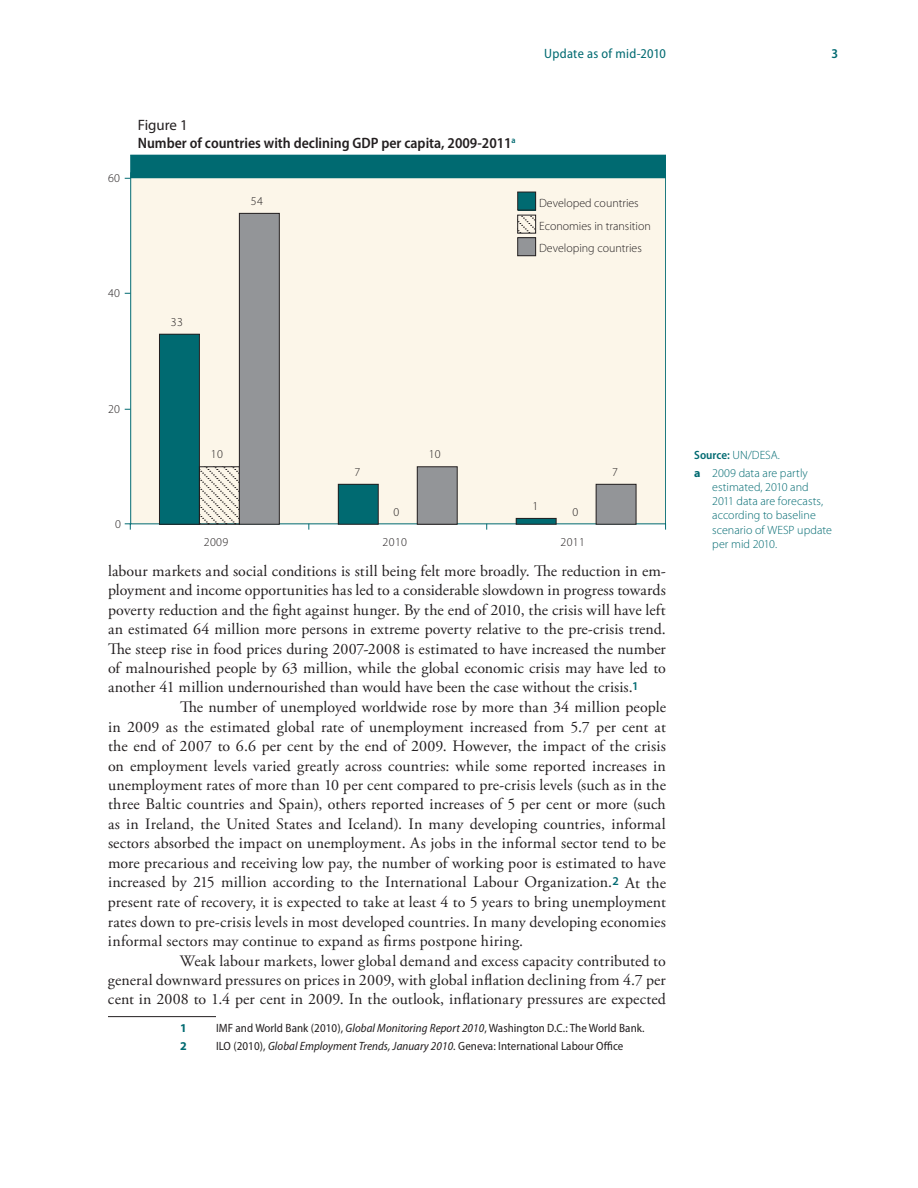
<style>
.page{position:relative;width:918px;height:1188px;background:#fff}
.page>*{position:absolute;margin:0;border:0;box-sizing:border-box;transform-origin:0 0}
.t1{font:15.9px "Adobe Garamond Pro";letter-spacing:.01em;color:#231f20}
.t2{font:600 semi-condensed 15px/18px "Myriad Pro";color:#231f20}
.t3{font:semi-condensed 13.5px "Myriad Pro";letter-spacing:.02em;color:#006a71}
.t4{font:600 semi-condensed 13.5px "Myriad Pro";color:#006a71}
.t5{font:semi-condensed 12px "Myriad Pro";letter-spacing:.005em;color:#231f20}
.t6{font:300 12px/14.2px "Myriad Pro";color:#006a71}
.t7{font:300 12px/22.8px "Myriad Pro";color:#231f20}
.t8{font:700 12px "Myriad Pro";color:#006a71}
.s1{font-weight:400;font-stretch:normal}
.s2{font-weight:600;font-stretch:semi-condensed}
.s3{font-weight:700}
.s4{font-style:italic}
</style>
<div class="page">
<hr style="left:108px;top:1016px;width:108px;height:1px;background:#231f20">
<div style="left:131px;top:172px;width:535px;height:352px;background:#fcf6e9"></div>
<div style="left:131px;top:155px;width:535px;height:23px;background:#006a71"></div>
<div style="left:159px;top:334px;width:40px;height:190px;background:#006a71"></div>
<div style="left:159px;top:334px;width:41px;height:190px;border:1px solid #231f20"></div>
<div style="left:338px;top:484px;width:40px;height:40px;background:#006a71"></div>
<div style="left:338px;top:484px;width:40px;height:40px;border:1px solid #231f20"></div>
<div style="left:516px;top:518px;width:40px;height:6px;background:#006a71"></div>
<div style="left:516px;top:518px;width:40px;height:6px;border:1px solid #231f20"></div>
<svg style="left:201px;top:469px;width:37px;height:53px"></svg>
<div style="left:199px;top:467px;width:41px;height:57px;border:1px solid #231f20"></div>
<div style="left:239px;top:213px;width:40px;height:311px;background:#939598"></div>
<div style="left:239px;top:213px;width:41px;height:311px;border:1px solid #231f20"></div>
<div style="left:417px;top:467px;width:40px;height:57px;background:#939598"></div>
<div style="left:417px;top:467px;width:40px;height:57px;border:1px solid #231f20"></div>
<div style="left:596px;top:484px;width:40px;height:40px;background:#939598"></div>
<div style="left:596px;top:484px;width:40px;height:40px;border:1px solid #231f20"></div>
<svg style="left:125px;top:524px;width:6px;height:5px"></svg>
<div style="left:518px;top:192px;width:18px;height:18px;background:#006a71"></div>
<div style="left:518px;top:192px;width:18px;height:18px;border:1px solid #231f20"></div>
<svg style="left:520px;top:217px;width:14px;height:14px"></svg>
<div style="left:518px;top:215px;width:18px;height:18px;border:1px solid #231f20"></div>
<div style="left:518px;top:238px;width:18px;height:18px;background:#939598"></div>
<div style="left:518px;top:237px;width:18px;height:19px;border:1px solid #231f20"></div>
<p class="t7" style="left:108px;top:166px;width:14px">60</p>
<p class="t2" style="left:138px;top:116px;width:379px"><span class="s1">Figure 1<br></span>Number of countries with declining GDP per capita, 2009-2011<sup>a</sup></p>
<p class="t7" style="left:251px;top:189px;width:14px">54</p>
<p class="t7" style="left:108px;top:281px;width:14px">40</p>
<p class="t7" style="left:171px;top:310px;width:14px">33</p>
<p class="t3" style="left:544px;top:46px;width:123px">Update as of mid-2010</p>
<p class="t4" style="left:832px;top:46px;width:8px">3</p>
<p class="t7" style="left:539px;top:191px;width:113px">Developed countries<br>Economies in transition<br>Developing countries</p>
<p class="t7" style="left:108px;top:397px;width:14px">20</p>
<p class="t7" style="left:115px;top:512px;width:7px">0</p>
<p class="t7" style="left:211px;top:443px;width:14px">10</p>
<p class="t7" style="left:354px;top:460px;width:7px">7</p>
<p class="t7" style="left:429px;top:443px;width:14px">10</p>
<p class="t7" style="left:532px;top:494px;width:7px">1</p>
<p class="t7" style="left:394px;top:500px;width:7px">0</p>
<p class="t7" style="left:572px;top:500px;width:7px">0</p>
<p class="t7" style="left:204px;top:530px;width:26px">2009</p>
<p class="t7" style="left:383px;top:530px;width:26px">2010</p>
<p class="t7" style="left:561px;top:530px;width:26px">2011</p>
<p class="t7" style="left:612px;top:460px;width:7px">7</p>
<p class="t6" style="left:694px;top:446px;width:115px;line-height:18px"><span class="s2">Source:</span> UN/DESA.<br><span class="s3">a</span> 2009 data are partly</p>
<p class="t6" style="left:712px;top:480px;width:121px">estimated, 2010 and<br>2011 data are forecasts, according to baseline scenario of WESP update per mid 2010.</p>
<p class="t1" style="left:108px;top:561px;width:559px">labour markets and social conditions is still being felt more broadly. The reduction in em-</p>
<p class="t1" style="left:108px;top:580px;width:559px">ployment and income opportunities has led to a considerable slowdown in progress towards</p>
<p class="t1" style="left:108px;top:600px;width:559px">poverty reduction and the fight against hunger. By the end of 2010, the crisis will have left</p>
<p class="t1" style="left:108px;top:619px;width:559px">an estimated 64 million more persons in extreme poverty relative to the pre-crisis trend.</p>
<p class="t1" style="left:108px;top:639px;width:559px">The steep rise in food prices during 2007-2008 is estimated to have increased the number</p>
<p class="t1" style="left:108px;top:658px;width:559px">of malnourished people by 63 million, while the global economic crisis may have led to</p>
<p class="t1" style="left:108px;top:678px;width:532px">another 41 million undernourished than would have been the case without the crisis.<sup>1</sup></p>
<p class="t1" style="left:180px;top:697px;width:487px">The number of unemployed worldwide rose by more than 34 million people</p>
<p class="t1" style="left:108px;top:717px;width:559px">in 2009 as the estimated global rate of unemployment increased from 5.7 per cent at</p>
<p class="t1" style="left:108px;top:736px;width:559px">the end of 2007 to 6.6 per cent by the end of 2009. However, the impact of the crisis</p>
<p class="t1" style="left:108px;top:756px;width:559px">on employment levels varied greatly across countries: while some reported increases in</p>
<p class="t1" style="left:108px;top:775px;width:560px">unemployment rates of more than 10 per cent compared to pre-crisis levels (such as in the</p>
<p class="t1" style="left:108px;top:795px;width:559px">three Baltic countries and Spain), others reported increases of 5 per cent or more (such</p>
<p class="t1" style="left:108px;top:814px;width:559px">as in Ireland, the United States and Iceland). In many developing countries, informal</p>
<p class="t1" style="left:108px;top:834px;width:559px">sectors absorbed the impact on unemployment. As jobs in the informal sector tend to be</p>
<p class="t1" style="left:108px;top:853px;width:559px">more precarious and receiving low pay, the number of working poor is estimated to have</p>
<p class="t1" style="left:108px;top:873px;width:559px">increased by 215 million according to the International Labour Organization.<sup>2</sup> At the</p>
<p class="t1" style="left:108px;top:892px;width:559px">present rate of recovery, it is expected to take at least 4 to 5 years to bring unemployment</p>
<p class="t1" style="left:108px;top:912px;width:559px">rates down to pre-crisis levels in most developed countries. In many developing economies</p>
<p class="t1" style="left:108px;top:931px;width:417px">informal sectors may continue to expand as firms postpone hiring.</p>
<p class="t1" style="left:180px;top:951px;width:487px">Weak labour markets, lower global demand and excess capacity contributed to</p>
<p class="t1" style="left:108px;top:970px;width:559px">general downward pressures on prices in 2009, with global inflation declining from 4.7 per</p>
<p class="t1" style="left:108px;top:990px;width:559px">cent in 2008 to 1.4 per cent in 2009. In the outlook, inflationary pressures are expected</p>
<p class="t8" style="left:180px;top:1020px;width:8px">1</p>
<p class="t5" style="left:216px;top:1021px;width:430px">IMF and World Bank (2010), <span class="s4">Global Monitoring Report 2010</span>, Washington D.C.: The World Bank.</p>
<p class="t8" style="left:180px;top:1038px;width:8px">2</p>
<p class="t5" style="left:216px;top:1039px;width:409px">ILO (2010), <span class="s4">Global Employment Trends, January 2010</span>. Geneva: International Labour Office</p>
</div>
